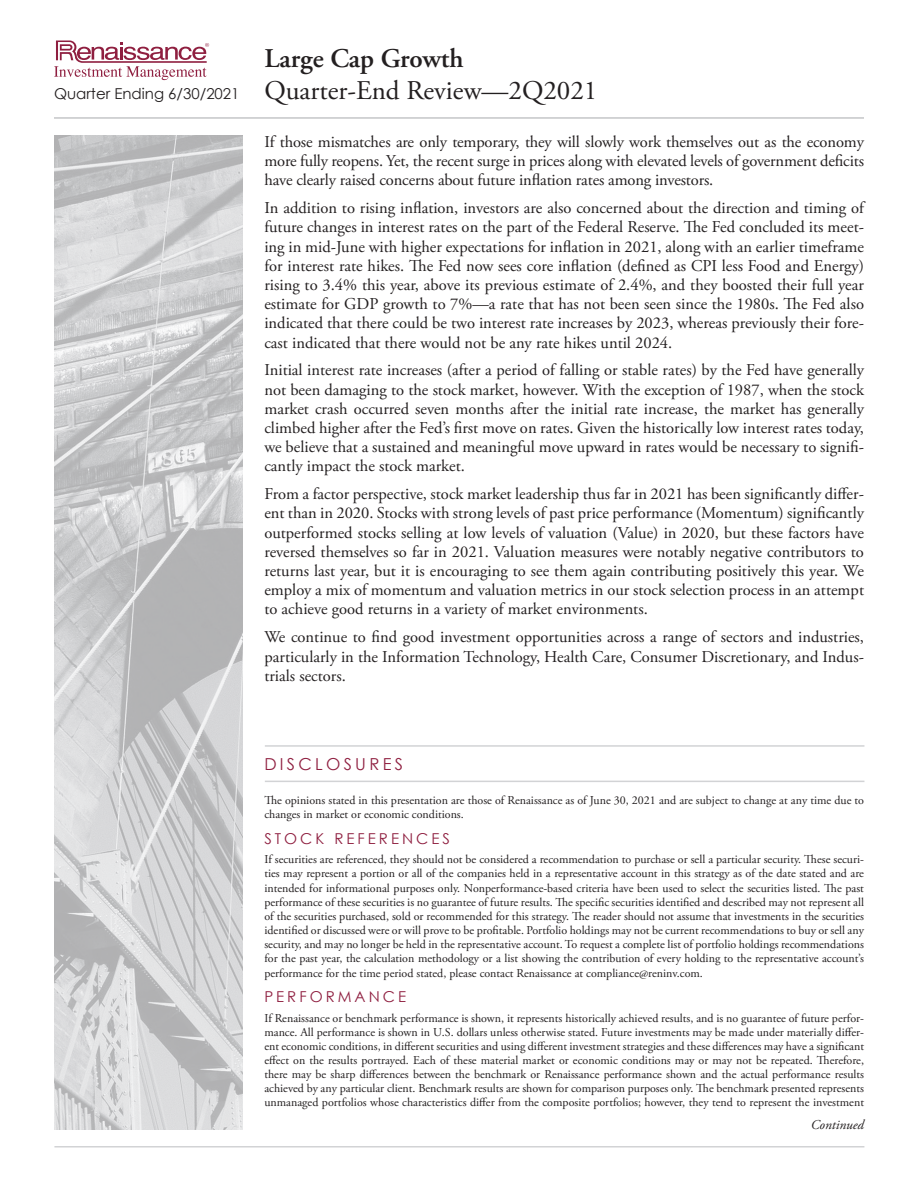
<style>
.page{position:relative;width:918px;height:1188px;background:#fff}
.page>*{position:absolute;margin:0;border:0;box-sizing:border-box;transform-origin:0 0}
.t1{font:27px/32.4px "Adobe Garamond Pro";color:#231f20}
.Commentaries_Body{font:16.5px/19.2px "Adobe Garamond Pro";color:#231f20;text-align:justify}
.Disclosures{font:16.5px "Century Gothic";letter-spacing:.2em;color:#8f1f40}
.Disclosures-2{font:15px "Century Gothic";letter-spacing:.2em;color:#8f1f40}
.t2{font:italic 13.5px "Adobe Garamond Pro";color:#231f20}
.Disclosures-3{font:12px/14.1px "Adobe Garamond Pro";color:#231f20;text-align:justify}
.s1{font-weight:600}
.s2{font-family:"Century Gothic";font-size:15px}
</style>
<div class="page">
<svg style="left:54px;top:40px;width:155px;height:40px"></svg>
<hr style="left:54px;top:117px;width:810px;height:2px;background:#c5c6c8">
<hr style="left:54px;top:1146px;width:810px;height:2px;background:#d2d3d5">
<img style="left:54px;top:135px;width:189px;height:994px">
<hr style="left:265px;top:781px;width:599px;height:1px;background:#d2d3d5">
<hr style="left:265px;top:745px;width:599px;height:2px;background:#d2d3d5">
<h1 class="t1" style="left:54px;top:43px;width:545px;text-indent:210px"><span class="s1">Large Cap Growth<br></span><span class="s2">Quarter Ending 6/30/2021</span> Quarter-End Review—2Q2021</h1>
<p class="Commentaries_Body" style="left:264px;top:133px;width:601px">If those mismatches are only temporary, they will slowly work themselves out as the economy more fully reopens. Yet, the recent surge in prices along with elevated levels of government deficits have clearly raised concerns about future inflation rates among investors.</p>
<p class="Commentaries_Body" style="left:264px;top:199px;width:601px">In addition to rising inflation, investors are also concerned about the direction and timing of future changes in interest rates on the part of the Federal Reserve. The Fed concluded its meet&shy;ing in mid-June with higher expectations for inflation in 2021, along with an earlier timeframe for interest rate hikes. The Fed now sees core inflation (defined as CPI less Food and Energy) rising to 3.4% this year, above its previous estimate of 2.4%, and they boosted their full year estimate for GDP growth to 7%—a rate that has not been seen since the 1980s. The Fed also indicated that there could be two interest rate increases by 2023, whereas previously their fore&shy;cast indicated that there would not be any rate hikes until 2024.</p>
<p class="Commentaries_Body" style="left:264px;top:361px;width:601px">Initial interest rate increases (after a period of falling or stable rates) by the Fed have generally not been damaging to the stock market, however. With the exception of 1987, when the stock market crash occurred seven months after the initial rate increase, the market has generally climbed higher after the Fed’s first move on rates. Given the historically low interest rates today, we believe that a sustained and meaningful move upward in rates would be necessary to signifi&shy;cantly impact the stock market.</p>
<p class="Commentaries_Body" style="left:264px;top:485px;width:601px">From a factor perspective, stock market leadership thus far in 2021 has been significantly differ&shy;ent than in 2020. Stocks with strong levels of past price performance (Momentum) significantly outperformed stocks selling at low levels of valuation (Value) in 2020, but these factors have reversed themselves so far in 2021. Valuation measures were notably negative contributors to returns last year, but it is encouraging to see them again contributing positively this year. We employ a mix of momentum and valuation metrics in our stock selection process in an attempt to achieve good returns in a variety of market environments.</p>
<p class="Commentaries_Body" style="left:264px;top:628px;width:601px">We continue to find good investment opportunities across a range of sectors and industries, particularly in the Information Technology, Health Care, Consumer Discretionary, and Indus&shy;trials sectors.</p>
<p class="Disclosures" style="left:264px;top:752px;width:140px">DISCLOSURES</p>
<p class="Disclosures-3" style="left:264px;top:794px;width:601px">The opinions stated in this presentation are those of Renaissance as of June 30, 2021 and are subject to change at any time due to changes in market or economic conditions.</p>
<p class="Disclosures-2" style="left:264px;top:828px;width:187px">STOCK REFERENCES</p>
<p class="Disclosures-3" style="left:264px;top:853px;width:601px">If securities are referenced, they should not be considered a recommendation to purchase or sell a particular security. These securi&shy;ties may represent a portion or all of the companies held in a representative account in this strategy as of the date stated and are intended for informational purposes only. Nonperformance-based criteria have been used to select the securities listed. The past performance of these securities is no guarantee of future results. The specific securities identified and described may not represent all of the securities purchased, sold or recommended for this strategy. The reader should not assume that investments in the securities identified or discussed were or will prove to be profitable. Portfolio holdings may not be current recommendations to buy or sell any security, and may no longer be held in the representative account. To request a complete list of portfolio holdings recommendations for the past year, the calculation methodology or a list showing the contribution of every holding to the representative account’s performance for the time period stated, please contact Renaissance at compliance@reninv.com.</p>
<p class="Disclosures-2" style="left:264px;top:986px;width:143px">PERFORMANCE</p>
<p class="Disclosures-3" style="left:264px;top:1011px;width:601px">If Renaissance or benchmark performance is shown, it represents historically achieved results, and is no guarantee of future perfor&shy;mance. All performance is shown in U.S. dollars unless otherwise stated. Future investments may be made under materially differ&shy;ent economic conditions, in different securities and using different investment strategies and these differences may have a significant effect on the results portrayed. Each of these material market or economic conditions may or may not be repeated. Therefore, there may be sharp differences between the benchmark or Renaissance performance shown and the actual performance results achieved by any particular client. Benchmark results are shown for comparison purposes only. The benchmark presented represents unmanaged portfolios whose characteristics differ from the composite portfolios; however, they tend to represent the investment</p>
<p class="t2" style="left:811px;top:1117px;width:55px">Continued</p>
</div>
